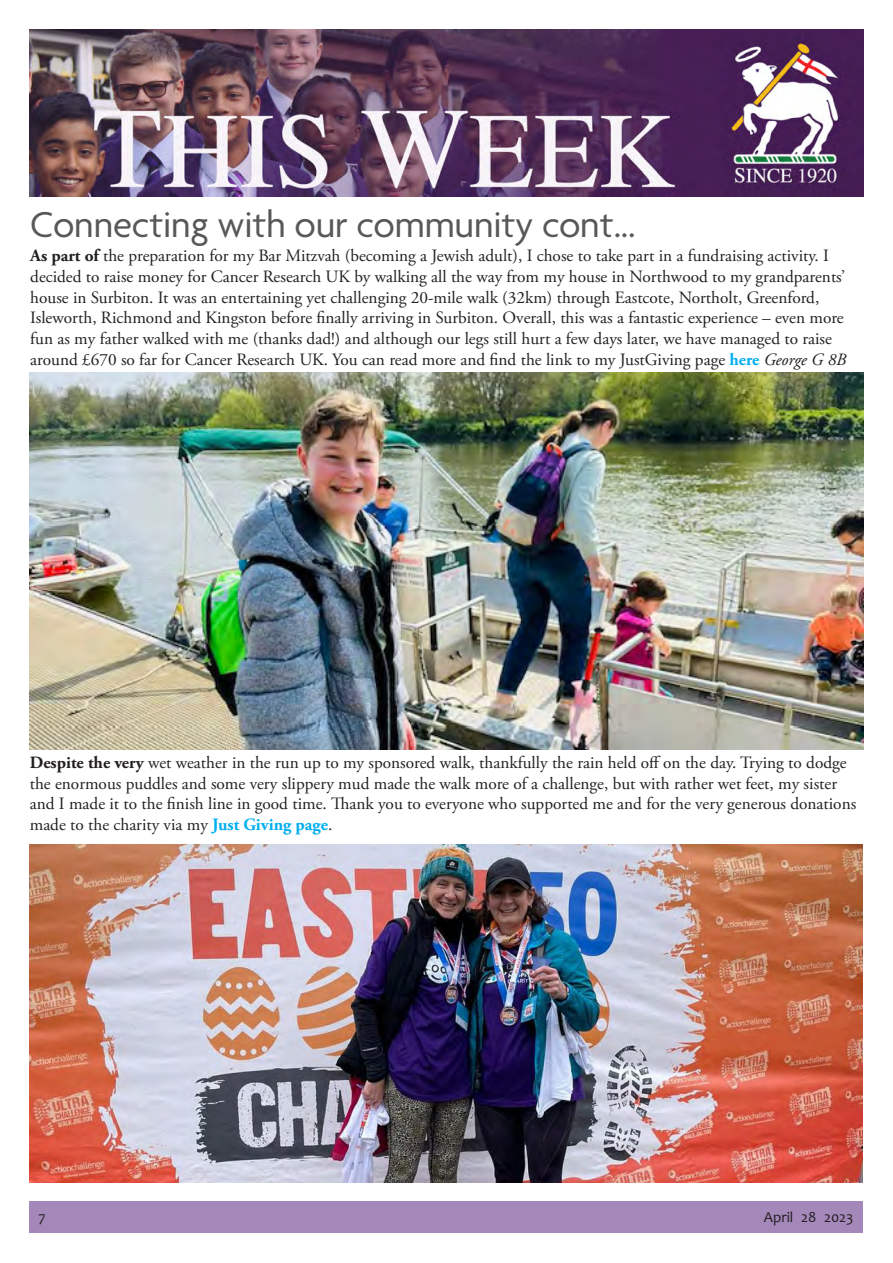
<style>
.page{position:relative;width:893px;height:1263px;background:#fff}
.page>*{position:absolute;margin:0;border:0;box-sizing:border-box;transform-origin:0 0}
.t1{font:39px "Agenda";letter-spacing:-.005em;color:#57585a}
.t2{font:17.25px/20.7px "Adobe Garamond Pro";color:#231f20}
.t3{font:15px "Candara";color:#231f20}
.s1{font-weight:700}
.s2{font-weight:700;color:#00aeef}
.s3{font-style:italic}
</style>
<div class="page">
<div style="left:29px;top:1201px;width:834px;height:32px;background:#a488ba"></div>
<img style="left:30px;top:30px;width:833px;height:166px">
<img style="left:30px;top:372px;width:833px;height:377px">
<img style="left:30px;top:844px;width:833px;height:338px">
<p class="t1" style="left:30px;top:203px;width:607px">Connecting with our community cont...</p>
<p class="t2" style="left:30px;top:246px;width:817px"><span class="s1">As part of</span> the preparation for my Bar Mitzvah (becoming a Jewish adult), I chose to take part in a fundraising activity. I decided to raise money for Cancer Research UK by walking all the way from my house in Northwood to my grandparents’ house in Surbiton. It was an entertaining yet challenging 20-mile walk (32km) through Eastcote, Northolt, Greenford, Isleworth, Richmond and Kingston before finally arriving in Surbiton. Overall, this was a fantastic experience – even more fun as my father walked with me (thanks dad!) and although our legs still hurt a few days later, we have managed to raise around £670 so far for Cancer Research UK. You can read more and find the link to my JustGiving page <span class="s2">here</span> <span class="s3">George G 8B</span></p>
<p class="t2" style="left:30px;top:753px;width:828px"><span class="s1">Despite the very</span> wet weather in the run up to my sponsored walk, thankfully the rain held off on the day. Trying to dodge the enormous puddles and some very slippery mud made the walk more of a challenge, but with rather wet feet, my sister and I made it to the finish line in good time. Thank you to everyone who supported me and for the very generous donations made to the charity via my <span class="s2">Just Giving page</span>.</p>
<p class="t3" style="left:38px;top:1208px;width:9px">7</p>
<p class="t3" style="left:764px;top:1208px;width:91px">April 28 2023</p>
</div>
